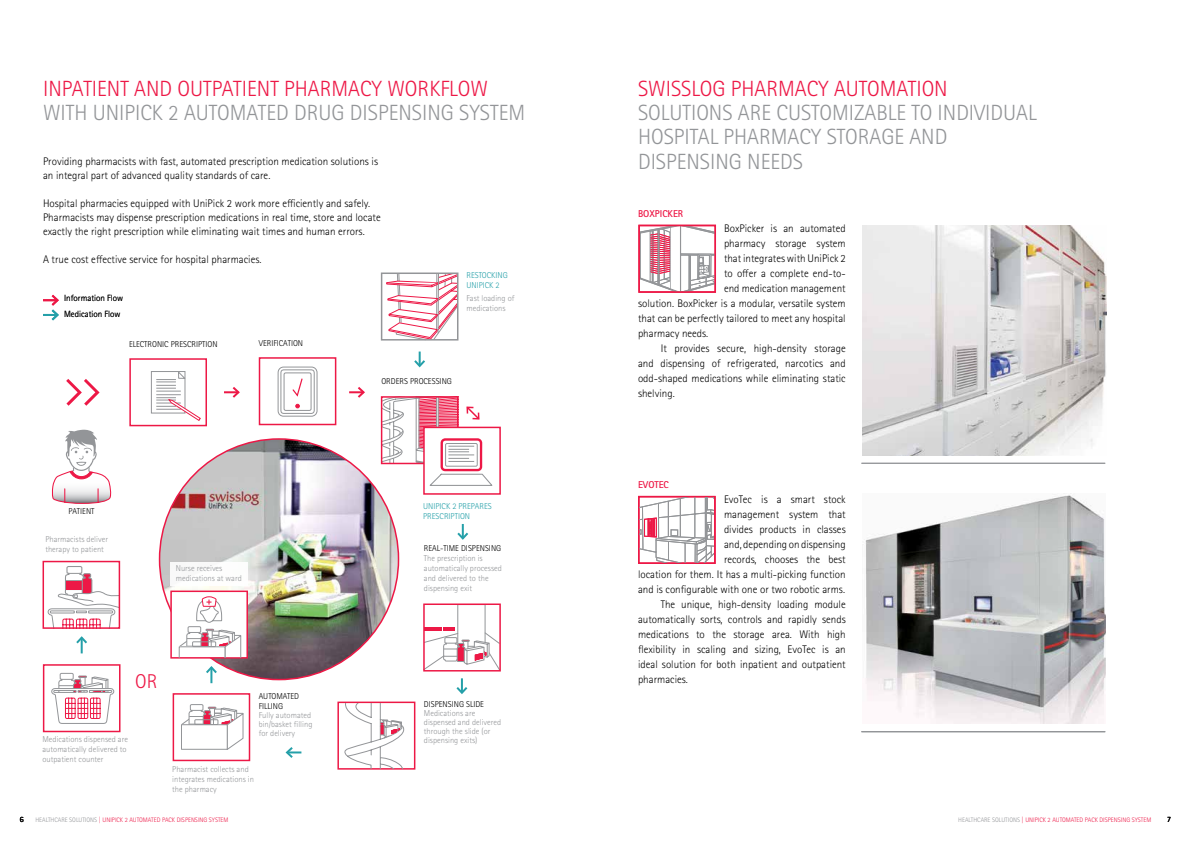
<style>
.page{position:relative;width:1191px;height:842px;background:#fff}
.page>*{position:absolute;margin:0;border:0;box-sizing:border-box;transform-origin:0 0}
.t1{font:300 22px/24.2px "Rotis Sans Serif Pro";color:#939598}
.t2{font:300 22px "Rotis Sans Serif Pro";color:#ed1846}
.t3{font:300 20px "Rotis Sans Serif Pro";color:#ed1846}
.t4{font:300 11px/14px "Rotis Sans Serif Pro";color:#000}
.t5{font:700 10px "Rotis Sans Serif Pro";color:#ed1846}
.t6{font:300 9px/16px "Rotis Sans Serif Pro";color:#000}
.t7{font:300 8.5px/10px "Rotis Sans Serif Pro";color:#939598}
.t8{font:300 8.5px/10px "Rotis Sans Serif Pro";color:#000}
.t9{font:300 8.5px/10px "Rotis Sans Serif Pro";color:#25a0a9}
.t10{font:300 8px "Rotis Sans Serif Pro";color:#000}
.t11{font:300 6.5px "Rotis Sans Serif Pro";color:#ed1846}
.s1{color:#939598}
</style>
<div class="page">
<div style="left:381px;top:396px;width:77px;height:68px;border:2px solid #ed1846"></div>
<div style="left:337px;top:702px;width:78px;height:68px;border:2px solid #ed1846"></div>
<div style="left:129px;top:358px;width:78px;height:68px;background:#fff;border:2px solid #ed1846"></div>
<svg style="left:66px;top:379px;width:34px;height:27px"></svg>
<svg style="left:349px;top:387px;width:16px;height:11px"></svg>
<svg style="left:224px;top:387px;width:16px;height:11px"></svg>
<svg style="left:414px;top:351px;width:11px;height:17px"></svg>
<svg style="left:457px;top:524px;width:11px;height:16px"></svg>
<svg style="left:456px;top:678px;width:12px;height:16px"></svg>
<svg style="left:285px;top:747px;width:16px;height:11px"></svg>
<div style="left:423px;top:427px;width:78px;height:68px;background:#fff;border:2px solid #ed1846"></div>
<svg style="left:382px;top:397px;width:112px;height:89px"></svg>
<div style="left:151px;top:371px;width:34px;height:43px;border:1px solid #939598"></div>
<svg style="left:156px;top:371px;width:45px;height:50px"></svg>
<div style="left:381px;top:272px;width:77px;height:69px;border:2px solid #939598"></div>
<svg style="left:386px;top:273px;width:72px;height:68px"></svg>
<svg style="left:423px;top:606px;width:78px;height:66px"></svg>
<img style="left:159px;top:439px;width:239px;height:240px">
<div style="left:423px;top:603px;width:78px;height:68px;border:2px solid #ed1846"></div>
<img style="left:862px;top:225px;width:244px;height:230px">
<div style="left:259px;top:357px;width:77px;height:68px;background:#fff;border:2px solid #ed1846"></div>
<svg style="left:277px;top:366px;width:41px;height:51px"></svg>
<svg style="left:344px;top:703px;width:70px;height:65px"></svg>
<img style="left:864px;top:493px;width:241px;height:230px">
<div style="left:173px;top:693px;width:77px;height:68px;background:#fff;border:2px solid #ed1846"></div>
<svg style="left:182px;top:704px;width:62px;height:46px"></svg>
<div style="left:181px;top:724px;width:47px;height:26px;background:#fff;border:1px solid #939598"></div>
<div style="left:194px;top:719px;width:24px;height:6px;border:1px solid #939598"></div>
<svg style="left:204px;top:664px;width:15px;height:19px"></svg>
<svg style="left:76px;top:636px;width:11px;height:17px"></svg>
<div style="left:43px;top:664px;width:77px;height:68px;background:#fff;border:2px solid #ed1846"></div>
<svg style="left:51px;top:672px;width:63px;height:52px"></svg>
<svg style="left:47px;top:566px;width:70px;height:60px"></svg>
<div style="left:43px;top:561px;width:77px;height:68px;border:2px solid #ed1846"></div>
<div style="left:170px;top:590px;width:78px;height:69px;background:#fff;border:2px solid #ed1846"></div>
<svg style="left:179px;top:596px;width:63px;height:61px"></svg>
<svg style="left:52px;top:430px;width:60px;height:74px"></svg>
<div style="left:638px;top:496px;width:77px;height:68px;border:2px solid #ed1846"></div>
<svg style="left:639px;top:497px;width:75px;height:66px"></svg>
<svg style="left:641px;top:228px;width:72px;height:62px"></svg>
<div style="left:638px;top:225px;width:78px;height:68px;border:2px solid #ed1846"></div>
<svg style="left:43px;top:294px;width:16px;height:27px"></svg>
<hr style="left:861px;top:463px;width:244px;height:1px;background:#939598">
<hr style="left:861px;top:731px;width:244px;height:1px;background:#939598">
<div style="left:170px;top:562px;width:77px;height:23px;background:#fff"></div>
<h1 class="t2" style="left:43px;top:76px;width:446px">INPATIENT AND OUTPATIENT PHARMACY WORKFLOW</h1>
<h1 class="t1" style="left:43px;top:101px;width:483px">WITH UNIPICK 2 AUTOMATED DRUG DISPENSING SYSTEM</h1>
<p class="t4" style="left:43px;top:154px;width:336px">Providing pharmacists with fast, automated prescription medication solutions is an integral part of advanced quality standards of care.</p>
<p class="t4" style="left:43px;top:196px;width:339px">Hospital pharmacies equipped with UniPick 2 work more efficiently and safely.<br>Pharmacists may dispense prescription medications in real time, store and locate exactly the right prescription while eliminating wait times and human errors.</p>
<p class="t4" style="left:43px;top:252px;width:220px">A true cost effective service for hospital pharmacies.</p>
<p class="t6" style="left:64px;top:290px;width:61px">Information Flow<br>Medication Flow</p>
<p class="t8" style="left:129px;top:339px;width:90px">ELECTRONIC PRESCRIPTION</p>
<p class="t8" style="left:259px;top:338px;width:46px">VERIFICATION</p>
<p class="t8" style="left:381px;top:377px;width:72px">ORDERS PROCESSING</p>
<p class="t9" style="left:466px;top:271px;width:43px">RESTOCKING<br>UNIPICK 2</p>
<p class="t7" style="left:466px;top:294px;width:49px">Fast loading of medications</p>
<p class="t8" style="left:69px;top:507px;width:27px">PATIENT</p>
<p class="t7" style="left:45px;top:534px;width:64px">Pharmacists deliver therapy to patient</p>
<p class="t7" style="left:176px;top:564px;width:67px">Nurse receives medications at ward</p>
<h2 class="t3" style="left:135px;top:669px;width:24px">OR</h2>
<p class="t7" style="left:43px;top:734px;width:87px">Medications dispensed are automatically delivered to outpatient counter</p>
<p class="t8" style="left:259px;top:691px;width:42px">AUTOMATED<br>FILLING</p>
<p class="t7" style="left:259px;top:711px;width:55px;line-height:9px">Fully automated bin/basket filling for delivery</p>
<p class="t7" style="left:172px;top:764px;width:83px">Pharmacist collects and integrates medications in the pharmacy</p>
<p class="t9" style="left:423px;top:501px;width:70px">UNIPICK 2 PREPARES<br>PRESCRIPTION</p>
<p class="t8" style="left:424px;top:543px;width:79px">REAL-TIME DISPENSING</p>
<p class="t7" style="left:424px;top:553px;width:79px">The prescription is automatically processed and delivered to the dispensing exit</p>
<p class="t8" style="left:424px;top:700px;width:62px">DISPENSING SLIDE</p>
<p class="t7" style="left:424px;top:709px;width:79px;line-height:9px">Medications are dispensed and delivered through the slide (or dispensing exits)</p>
<h1 class="t2" style="left:638px;top:76px;width:311px">SWISSLOG PHARMACY AUTOMATION</h1>
<h1 class="t1" style="left:638px;top:101px;width:400px">SOLUTIONS ARE CUSTOMIZABLE TO INDIVIDUAL<br>HOSPITAL PHARMACY STORAGE AND<br>DISPENSING NEEDS</h1>
<p class="t5" style="left:638px;top:207px;width:47px">BOXPICKER</p>
<p class="t4" style="left:724px;top:222px;width:123px">BoxPicker is an automated</p>
<p class="t4" style="left:724px;top:237px;width:123px">pharmacy storage system</p>
<p class="t4" style="left:724px;top:252px;width:123px">that integrates with UniPick 2</p>
<p class="t4" style="left:724px;top:267px;width:123px">to offer a complete end-to-</p>
<p class="t4" style="left:724px;top:282px;width:123px">end medication management</p>
<p class="t4" style="left:638px;top:297px;width:209px">solution. BoxPicker is a modular, versatile system</p>
<p class="t4" style="left:638px;top:312px;width:209px">that can be perfectly tailored to meet any hospital</p>
<p class="t4" style="left:638px;top:327px;width:72px">pharmacy needs.</p>
<p class="t4" style="left:660px;top:342px;width:186px">It provides secure, high-density storage</p>
<p class="t4" style="left:638px;top:357px;width:209px">and dispensing of refrigerated, narcotics and</p>
<p class="t4" style="left:638px;top:372px;width:209px">odd-shaped medications while eliminating static</p>
<p class="t4" style="left:638px;top:387px;width:38px">shelving.</p>
<p class="t5" style="left:638px;top:478px;width:32px">EVOTEC</p>
<p class="t4" style="left:724px;top:493px;width:123px">EvoTec is a smart stock</p>
<p class="t4" style="left:724px;top:508px;width:123px">management system that</p>
<p class="t4" style="left:724px;top:523px;width:123px">divides products in classes</p>
<p class="t4" style="left:724px;top:538px;width:123px">and, depending on dispensing</p>
<p class="t4" style="left:724px;top:553px;width:123px">records, chooses the best</p>
<p class="t4" style="left:638px;top:568px;width:209px">location for them. It has a multi-picking function</p>
<p class="t4" style="left:638px;top:583px;width:208px">and is configurable with one or two robotic arms.</p>
<p class="t4" style="left:660px;top:598px;width:186px">The unique, high-density loading module</p>
<p class="t4" style="left:638px;top:613px;width:209px">automatically sorts, controls and rapidly sends</p>
<p class="t4" style="left:638px;top:628px;width:209px">medications to the storage area. With high</p>
<p class="t4" style="left:638px;top:643px;width:209px">flexibility in scaling and sizing, EvoTec is an</p>
<p class="t4" style="left:638px;top:658px;width:209px">ideal solution for both inpatient and outpatient</p>
<p class="t4" style="left:638px;top:673px;width:51px">pharmacies.</p>
<p class="t11" style="left:35px;top:816px;width:194px"><span class="s1">HEALTHCARE SOLUTIONS</span> | UNIPICK 2 AUTOMATED PACK DISPENSING SYSTEM</p>
<p class="t11" style="left:958px;top:816px;width:194px"><span class="s1">HEALTHCARE SOLUTIONS</span> | UNIPICK 2 AUTOMATED PACK DISPENSING SYSTEM</p>
<p class="t10" style="left:20px;top:815px;width:5px">6</p>
<p class="t10" style="left:1167px;top:815px;width:5px">7</p>
</div>
